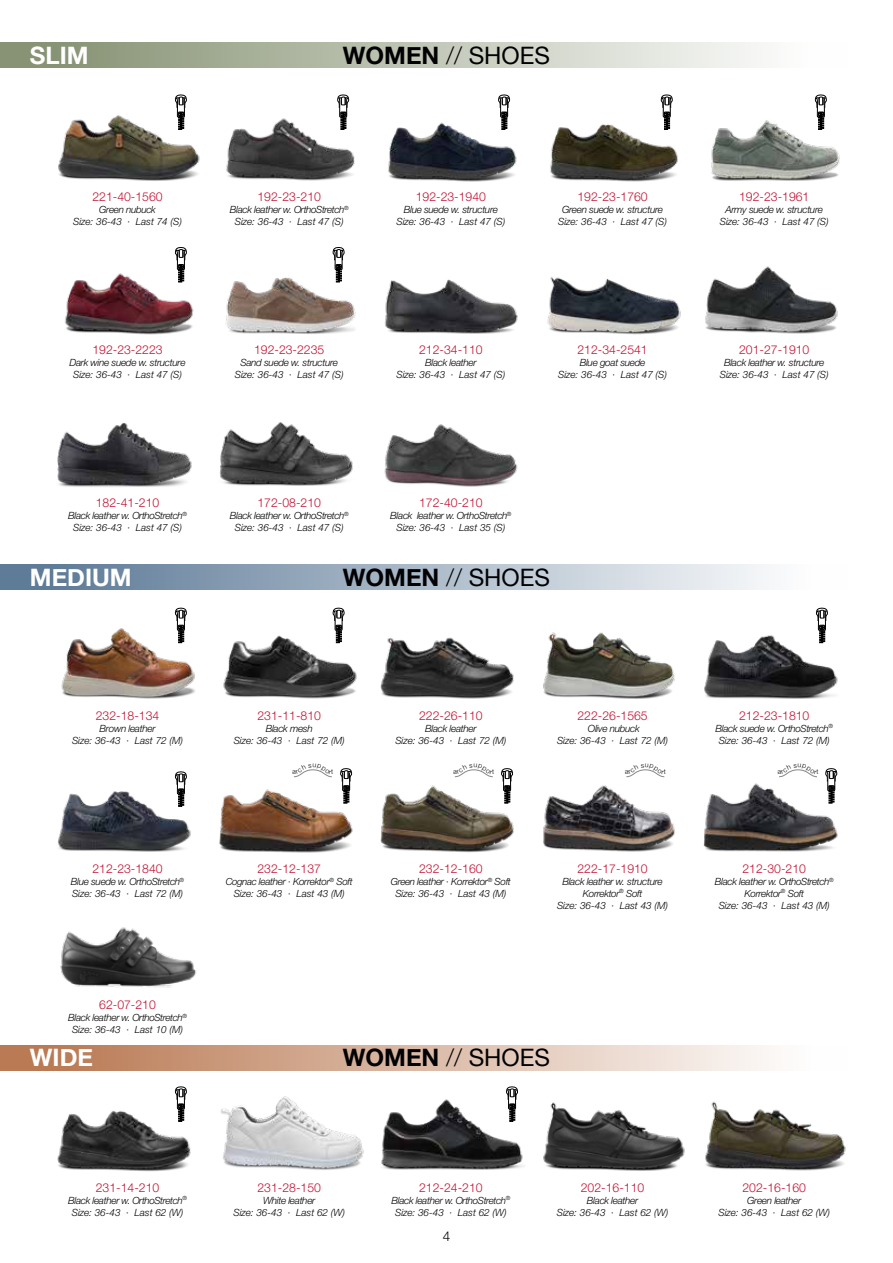
<style>
.page{position:relative;width:893px;height:1263px;background:#fff}
.page>*{position:absolute;margin:0;border:0;box-sizing:border-box;transform-origin:0 0}
.t1{font:700 24px "Helvetica Neue";color:#020204}
.t2{font:700 24px "Helvetica Neue";color:#fff}
.t3{font:300 13.5px "Helvetica Neue LT Std";color:#000}
.t4{font:300 12.3px "Helvetica Neue LT Std";color:#c31031}
.t5{font:italic 300 9.9px/12px "Helvetica Neue LT Std";letter-spacing:-.03em;color:#000;text-align:center}
.t6{font:italic 300 9.9px/12px "Helvetica Neue LT Std";color:#000;text-align:center}
.t7{font:300 6.9px "Helvetica Neue";color:#000}
.s1{font-weight:300}
.s2{font-weight:400}
.s3{font-size:9.75px}
</style>
<div class="page">
<img style="left:58px;top:94px;width:142px;height:87px">
<img style="left:226px;top:94px;width:129px;height:87px">
<img style="left:388px;top:94px;width:129px;height:88px">
<img style="left:550px;top:94px;width:128px;height:88px">
<img style="left:711px;top:94px;width:129px;height:87px">
<img style="left:65px;top:252px;width:129px;height:83px">
<img style="left:225px;top:249px;width:131px;height:85px">
<img style="left:384px;top:279px;width:134px;height:55px">
<img style="left:547px;top:276px;width:134px;height:59px">
<img style="left:705px;top:266px;width:133px;height:68px">
<img style="left:57px;top:423px;width:135px;height:64px">
<img style="left:219px;top:422px;width:134px;height:64px">
<img style="left:384px;top:424px;width:134px;height:63px">
<img style="left:61px;top:607px;width:134px;height:92px">
<img style="left:223px;top:607px;width:134px;height:92px">
<img style="left:380px;top:637px;width:134px;height:62px">
<img style="left:543px;top:632px;width:132px;height:67px">
<img style="left:704px;top:607px;width:134px;height:92px">
<img style="left:58px;top:776px;width:133px;height:76px">
<img style="left:219px;top:773px;width:134px;height:80px">
<img style="left:380px;top:777px;width:134px;height:76px">
<img style="left:543px;top:777px;width:132px;height:75px">
<img style="left:704px;top:770px;width:134px;height:82px">
<img style="left:60px;top:927px;width:137px;height:61px">
<img style="left:57px;top:1091px;width:134px;height:81px">
<img style="left:220px;top:1096px;width:144px;height:74px">
<img style="left:381px;top:1099px;width:143px;height:71px">
<img style="left:543px;top:1102px;width:142px;height:69px">
<img style="left:705px;top:1101px;width:141px;height:70px">
<svg style="left:333px;top:247px;width:11px;height:35px"></svg>
<svg style="left:175px;top:247px;width:12px;height:35px"></svg>
<svg style="left:175px;top:95px;width:12px;height:35px"></svg>
<svg style="left:338px;top:95px;width:11px;height:35px"></svg>
<svg style="left:498px;top:95px;width:12px;height:35px"></svg>
<svg style="left:661px;top:95px;width:11px;height:35px"></svg>
<svg style="left:815px;top:95px;width:11px;height:35px"></svg>
<svg style="left:175px;top:608px;width:12px;height:35px"></svg>
<svg style="left:175px;top:771px;width:12px;height:35px"></svg>
<svg style="left:175px;top:1086px;width:12px;height:35px"></svg>
<svg style="left:506px;top:1086px;width:12px;height:35px"></svg>
<svg style="left:333px;top:608px;width:11px;height:35px"></svg>
<svg style="left:816px;top:608px;width:11px;height:35px"></svg>
<svg style="left:340px;top:768px;width:12px;height:35px"></svg>
<svg style="left:501px;top:768px;width:12px;height:35px"></svg>
<svg style="left:826px;top:768px;width:11px;height:35px"></svg>
<div style="left:0;top:43px;width:847px;height:25px;background:linear-gradient(to right,#808d6c,#fff)"></div>
<div style="left:0;top:564px;width:847px;height:26px;background:linear-gradient(to right,#557492,#fff)"></div>
<div style="left:0;top:1045px;width:847px;height:25px;background:linear-gradient(to right,#b6724a,#fff)"></div>
<svg style="left:292px;top:769px;width:40px;height:8px"></svg>
<svg style="left:454px;top:769px;width:39px;height:8px"></svg>
<svg style="left:777px;top:769px;width:40px;height:8px"></svg>
<svg style="left:626px;top:769px;width:39px;height:8px"></svg>
<h1 class="t2" style="left:30px;top:37px;width:60px">SLIM</h1>
<h1 class="t1" style="left:343px;top:37px;width:209px">WOMEN <span class="s1">//</span> <span class="s2">SHOES</span></h1>
<p class="t4" style="left:92px;top:189px;width:72px">221-40-1560</p>
<p class="t5" style="left:73px;top:203px;width:110px">Green nubuck<br>Size: 36-43 · Last 74 (S)</p>
<p class="t4" style="left:257px;top:189px;width:65px">192-23-210</p>
<p class="t5" style="left:230px;top:203px;width:120px">Black leather <span class="s3">w.</span> OrthoStretch<sup>®<br></sup>Size: 36-43 · Last 47 (S)</p>
<p class="t4" style="left:92px;top:342px;width:72px">192-23-2223</p>
<p class="t5" style="left:70px;top:356px;width:117px">Dark wine suede w. structure<br>Size: 36-43 · Last 47 (S)</p>
<p class="t4" style="left:254px;top:342px;width:72px">192-23-2235</p>
<p class="t5" style="left:235px;top:356px;width:110px">Sand suede w. structure<br>Size: 36-43 · Last 47 (S)</p>
<p class="t4" style="left:416px;top:189px;width:72px">192-23-1940</p>
<p class="t5" style="left:396px;top:203px;width:110px">Blue suede w. structure<br>Size: 36-43 · Last 47 (S)</p>
<p class="t4" style="left:419px;top:342px;width:65px">212-34-110</p>
<p class="t5" style="left:396px;top:356px;width:110px">Black leather<br>Size: 36-43 · Last 47 (S)</p>
<p class="t4" style="left:577px;top:189px;width:72px">192-23-1760</p>
<p class="t5" style="left:558px;top:203px;width:110px">Green suede w. structure<br>Size: 36-43 · Last 47 (S)</p>
<p class="t4" style="left:577px;top:342px;width:72px">212-34-2541</p>
<p class="t5" style="left:558px;top:356px;width:110px">Blue goat suede<br>Size: 36-43 · Last 47 (S)</p>
<p class="t4" style="left:96px;top:495px;width:65px">182-41-210</p>
<p class="t5" style="left:68px;top:509px;width:120px">Black leather <span class="s3">w.</span> OrthoStretch<sup>®<br></sup>Size: 36-43 · Last 47 (S)</p>
<p class="t4" style="left:257px;top:495px;width:65px">172-08-210</p>
<p class="t5" style="left:230px;top:509px;width:120px">Black leather <span class="s3">w.</span> OrthoStretch<sup>®<br></sup>Size: 36-43 · Last 47 (S)</p>
<p class="t4" style="left:419px;top:495px;width:65px">172-40-210</p>
<p class="t5" style="left:390px;top:509px;width:123px">Black leather <span class="s3">w.</span> OrthoStretch<sup>®<br></sup>Size: 36-43 · Last 35 (S)</p>
<h1 class="t2" style="left:30px;top:558px;width:103px">MEDIUM</h1>
<h1 class="t1" style="left:343px;top:558px;width:209px">WOMEN <span class="s1">//</span> <span class="s2">SHOES</span></h1>
<p class="t4" style="left:739px;top:189px;width:72px">192-23-1961</p>
<p class="t5" style="left:720px;top:203px;width:110px">Army suede w. structure<br>Size: 36-43 · Last 47 (S)</p>
<p class="t4" style="left:739px;top:342px;width:72px">201-27-1910</p>
<p class="t5" style="left:720px;top:356px;width:110px">Black leather w. structure<br>Size: 36-43 · Last 47 (S)</p>
<p class="t4" style="left:96px;top:708px;width:65px">232-18-134</p>
<p class="t5" style="left:72px;top:722px;width:113px">Brown leather<br>Size: 36-43 · Last 72 (M)</p>
<p class="t4" style="left:257px;top:708px;width:65px">231-11-810</p>
<p class="t6" style="left:234px;top:722px;width:113px">Black mesh<br>Size: 36-43 · Last 72 (M)</p>
<p class="t4" style="left:419px;top:708px;width:65px">222-26-110</p>
<p class="t5" style="left:395px;top:722px;width:113px">Black leather<br>Size: 36-43 · Last 72 (M)</p>
<p class="t4" style="left:577px;top:708px;width:72px">222-26-1565</p>
<p class="t5" style="left:557px;top:722px;width:113px">Olive nubuck<br>Size: 36-43 · Last 72 (M)</p>
<p class="t4" style="left:739px;top:708px;width:72px">212-23-1810</p>
<p class="t5" style="left:715px;top:722px;width:119px">Black suede w. OrthoStretch<sup>®<br></sup>Size: 36-43 · Last 72 (M)</p>
<p class="t4" style="left:92px;top:861px;width:72px">212-23-1840</p>
<p class="t5" style="left:71px;top:875px;width:115px;text-align:left">Blue suede w. OrthoStretch<sup>®<br></sup>Size: 36-43 · Last 72 (M)</p>
<p class="t4" style="left:99px;top:997px;width:58px">62-07-210</p>
<p class="t5" style="left:68px;top:1011px;width:120px">Black leather <span class="s3">w.</span> OrthoStretch<sup>®<br></sup>Size: 36-43 · Last 10 (M)</p>
<p class="t7" style="left:331px;top:766px;width:4px">t</p>
<p class="t7" style="left:492px;top:766px;width:4px">t</p>
<p class="t7" style="left:816px;top:766px;width:4px">t</p>
<p class="t7" style="left:664px;top:766px;width:4px">t</p>
<p class="t4" style="left:257px;top:861px;width:65px">232-12-137</p>
<p class="t5" style="left:226px;top:875px;width:128px"><span class="s3">Cognac</span> leather · Korrektor<sup>®</sup> Soft<br>Size: 36-43 · Last 43 (M)</p>
<p class="t4" style="left:419px;top:861px;width:65px">232-12-160</p>
<p class="t5" style="left:391px;top:875px;width:121px"><span class="s3">Green</span> leather · Korrektor<sup>®</sup> Soft<br>Size: 36-43 · Last 43 (M)</p>
<p class="t4" style="left:577px;top:861px;width:72px">222-17-1910</p>
<p class="t5" style="left:557px;top:875px;width:113px">Black leather w. structure<br>Korrektor<sup>®</sup> Soft<br>Size: 36-43 · Last 43 (M)</p>
<p class="t4" style="left:742px;top:861px;width:65px">212-30-210</p>
<p class="t5" style="left:715px;top:875px;width:120px">Black leather <span class="s3">w.</span> OrthoStretch<sup>®<br></sup>Korrektor<sup>®</sup> Soft<br>Size: 36-43 · Last 43 (M)</p>
<h1 class="t2" style="left:30px;top:1039px;width:65px">WIDE</h1>
<h1 class="t1" style="left:343px;top:1039px;width:209px">WOMEN <span class="s1">//</span> <span class="s2">SHOES</span></h1>
<p class="t4" style="left:96px;top:1180px;width:65px">231-14-210</p>
<p class="t5" style="left:68px;top:1194px;width:120px">Black leather <span class="s3">w.</span> OrthoStretch<sup>®<br></sup>Size: 36-43 · Last 62 (W)</p>
<p class="t4" style="left:257px;top:1180px;width:65px">231-28-150</p>
<p class="t5" style="left:233px;top:1194px;width:113px">White leather<br>Size: 36-43 · Last 62 (W)</p>
<p class="t4" style="left:419px;top:1180px;width:65px">212-24-210</p>
<p class="t5" style="left:391px;top:1194px;width:120px">Black leather <span class="s3">w.</span> OrthoStretch<sup>®<br></sup>Size: 36-43 · Last 62 (W)</p>
<h2 class="t3" style="left:443px;top:1228px;width:9px">4</h2>
<p class="t4" style="left:581px;top:1180px;width:65px">202-16-110</p>
<p class="t5" style="left:557px;top:1194px;width:113px">Black leather<br>Size: 36-43 · Last 62 (W)</p>
<p class="t4" style="left:742px;top:1180px;width:65px">202-16-160</p>
<p class="t5" style="left:718px;top:1194px;width:113px">Green leather<br>Size: 36-43 · Last 62 (W)</p>
</div>
